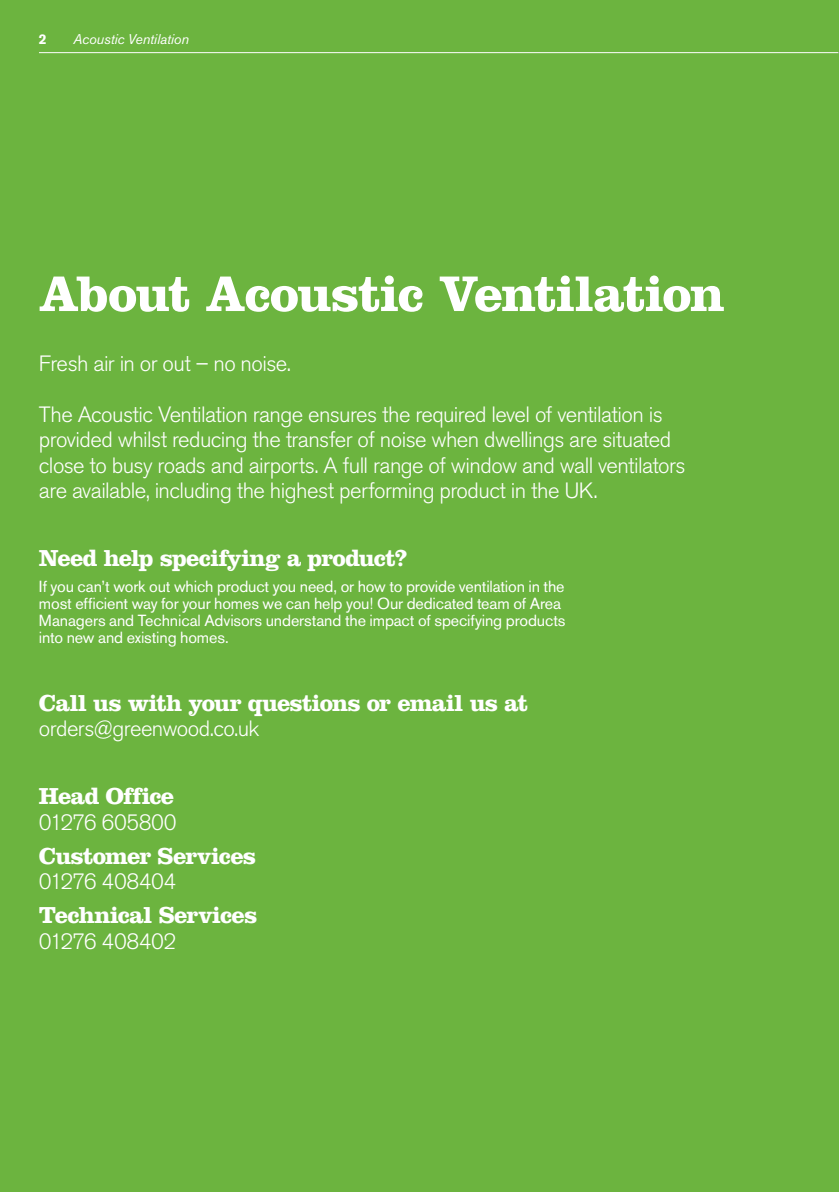
<style>
.page{position:relative;width:839px;height:1192px;background:#fff}
.page>*{position:absolute;margin:0;border:0;box-sizing:border-box;transform-origin:0 0}
.t1{font:700 52px "Clarendon";letter-spacing:-.03em;color:#fff}
.t2{font:700 24px "Clarendon";letter-spacing:-.035em;color:#fff}
.t3{font:300 22px/25.4px "Akzidenz Grotesk BE";letter-spacing:-.025em;color:#fff}
.t4{font:16px/17px "Akzidenz Grotesk BE";letter-spacing:-.01em;color:#fff}
.t5{font:italic 14px "Akzidenz Grotesk BE";letter-spacing:-.005em;color:#fff}
.t6{font:700 14px "Akzidenz Grotesk BE";color:#fff}
</style>
<div class="page">
<div style="left:0;top:0;width:838px;height:1192px;background:#6cb43f"></div>
<hr style="left:39px;top:52px;width:800px;height:1px;background:#fff">
<p class="t6" style="left:39px;top:31px;width:9px">2</p>
<p class="t5" style="left:73px;top:31px;width:118px">Acoustic Ventilation</p>
<h1 class="t1" style="left:39px;top:262px;width:687px">About Acoustic Ventilation</h1>
<p class="t3" style="left:39px;top:351px;width:253px">Fresh air in or out – no noise.</p>
<p class="t3" style="left:39px;top:402px;width:648px">The Acoustic Ventilation range ensures the required level of ventilation is provided whilst reducing the transfer of noise when dwellings are situated close to busy roads and airports. A full range of window and wall ventilators are available, including the highest performing product in the UK.</p>
<p class="t2" style="left:39px;top:543px;width:370px">Need help specifying a product?</p>
<p class="t4" style="left:39px;top:577px;width:528px">If you can’t work out which product you need, or how to provide ventilation in the most efficient way for your homes we can help you! Our dedicated team of Area Managers and Technical Advisors understand the impact of specifying products into new and existing homes.</p>
<p class="t2" style="left:39px;top:688px;width:491px">Call us with your questions or email us at</p>
<p class="t3" style="left:39px;top:716px;width:222px">orders@greenwood.co.uk</p>
<p class="t2" style="left:39px;top:781px;width:137px">Head Office</p>
<p class="t3" style="left:39px;top:810px;width:139px">01276 605800</p>
<p class="t2" style="left:39px;top:841px;width:219px">Customer Services</p>
<p class="t3" style="left:39px;top:869px;width:139px">01276 408404</p>
<p class="t2" style="left:39px;top:900px;width:220px">Technical Services</p>
<p class="t3" style="left:39px;top:929px;width:139px">01276 408402</p>
</div>
